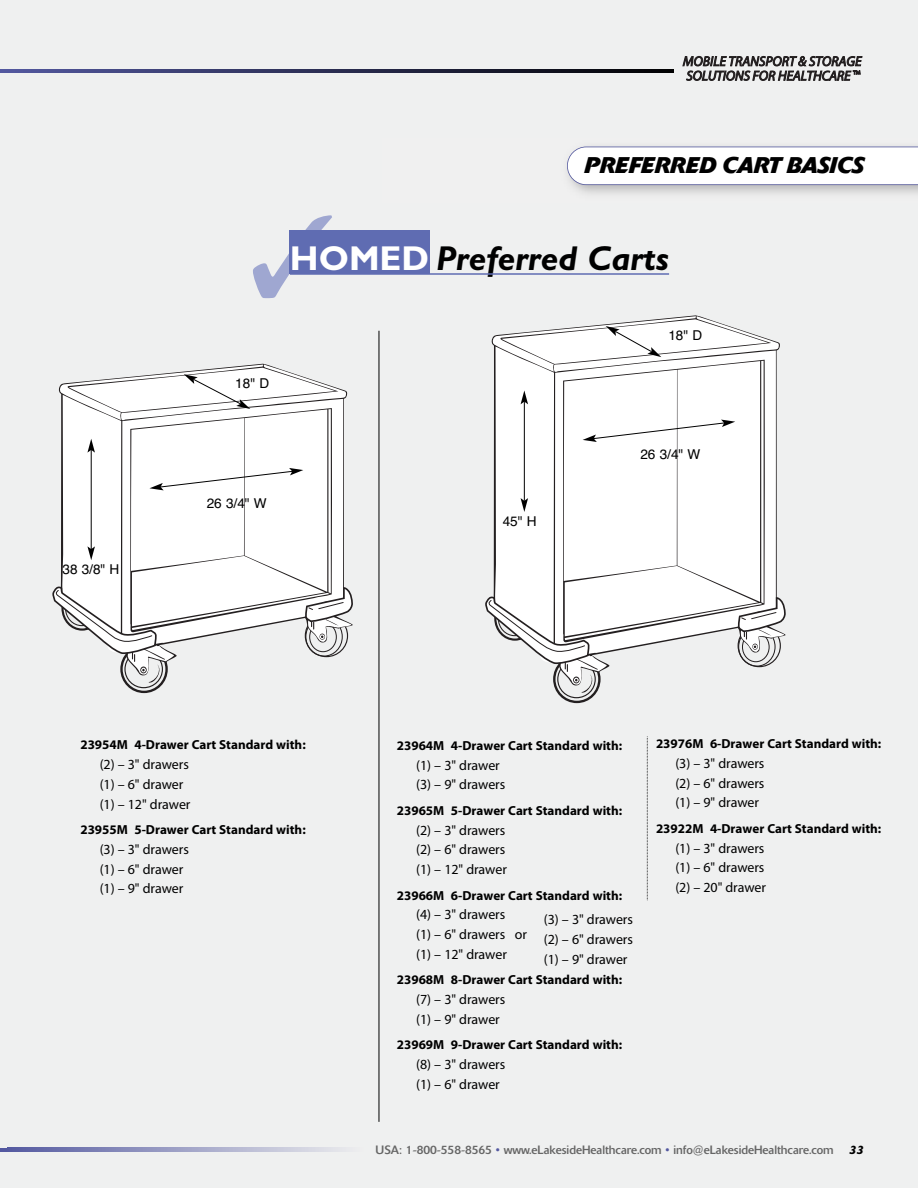
<style>
.page{position:relative;width:918px;height:1188px;background:#eff0f0}
.page>*{position:absolute;margin:0;border:0;box-sizing:border-box;transform-origin:0 0}
.t1{font:italic 700 34.65px "Gill Alt One";color:#000}
.t2{font:italic 700 22.5px "Delta";color:#000}
.t3{font:13.95px/19.6px "Myriad Pro";letter-spacing:-.005em;color:#000}
.t4{font:13.65px "Helvetica";color:#000}
.t5{font:700 13.2px "Myriad Pro";color:#000}
.t6{font:12px "Delta";color:#666}
.t7{font:italic 500 12px "Delta";color:#000}
.s1{color:#9fa7d1}
.s2{font-style:normal;color:#fff}
.s3{color:#5358a0}
</style>
<div class="page">
<svg style="left:0;top:1148px;width:7px;height:4px"></svg>
<svg style="left:7px;top:1148px;width:333px;height:4px"></svg>
<svg style="left:0;top:69px;width:673px;height:4px;background:#292c50"></svg>
<svg style="left:683px;top:56px;width:179px;height:25px"></svg>
<div style="left:124px;top:650px;width:39px;height:38px;border:1px solid #231f20;border-radius:50%"></div>
<div style="left:120px;top:645px;width:48px;height:48px;border:2px solid #231f20;border-radius:50%"></div>
<div style="left:557px;top:660px;width:39px;height:38px;border:1px solid #231f20;border-radius:50%"></div>
<div style="left:553px;top:655px;width:48px;height:48px;border:2px solid #231f20;border-radius:50%"></div>
<svg style="left:52px;top:365px;width:301px;height:318px"></svg>
<svg style="left:485px;top:316px;width:301px;height:377px"></svg>
<div style="left:567px;top:147px;width:351px;height:38px;background:#fff"></div>
<div style="left:290px;top:230px;width:140px;height:44px;background:#5f6cb2"></div>
<hr style="left:290px;top:273px;width:379px;height:2px;background:#5f6cb2">
<hr style="left:379px;top:331px;width:1px;height:791px;background:#000">
<svg style="left:647px;top:736px;width:1px;height:165px"></svg>
<h2 class="t2" style="left:584px;top:157px;width:281px">PREFERRED CART BASICS</h2>
<h1 class="t1" style="left:249px;top:245px;width:421px"><span class="s1">✓</span><span class="s2">HOMED</span> Preferred Carts</h1>
<p class="t4" style="left:235px;top:375px;width:35px">18" D</p>
<p class="t4" style="left:63px;top:561px;width:58px">38 3/8" H</p>
<p class="t4" style="left:207px;top:495px;width:61px">26 3/4" W</p>
<p class="t5" style="left:80px;top:740px;width:227px">23954M 4-Drawer Cart Standard with:</p>
<p class="t3" style="left:100px;top:756px;width:92px">(2) – 3" drawers (1) – 6" drawer (1) – 12" drawer</p>
<p class="t5" style="left:80px;top:825px;width:227px">23955M 5-Drawer Cart Standard with:</p>
<p class="t3" style="left:100px;top:840px;width:91px">(3) – 3" drawers (1) – 6" drawer (1) – 9" drawer</p>
<p class="t4" style="left:668px;top:327px;width:35px">18" D</p>
<p class="t4" style="left:503px;top:513px;width:35px">45" H</p>
<p class="t4" style="left:640px;top:447px;width:61px">26 3/4" W</p>
<p class="t5" style="left:397px;top:740px;width:227px">23964M 4-Drawer Cart Standard with:</p>
<p class="t3" style="left:416px;top:756px;width:91px">(1) – 3" drawer (3) – 9" drawers</p>
<p class="t5" style="left:397px;top:805px;width:227px">23965M 5-Drawer Cart Standard with:</p>
<p class="t3" style="left:416px;top:821px;width:92px;text-align:justify">(2) – 3" drawers (2) – 6" drawers (1) – 12" drawer</p>
<p class="t5" style="left:397px;top:890px;width:227px">23966M 6-Drawer Cart Standard with:</p>
<p class="t3" style="left:416px;top:906px;width:112px">(4) – 3" drawers<br>(1) – 6" drawers or (1) – 12" drawer</p>
<p class="t5" style="left:397px;top:975px;width:227px">23968M 8-Drawer Cart Standard with:</p>
<p class="t3" style="left:416px;top:990px;width:91px">(7) – 3" drawers (1) – 9" drawer</p>
<p class="t5" style="left:397px;top:1040px;width:227px">23969M 9-Drawer Cart Standard with:</p>
<p class="t3" style="left:416px;top:1055px;width:91px">(8) – 3" drawers (1) – 6" drawer</p>
<p class="t3" style="left:544px;top:911px;width:91px;text-align:justify">(3) – 3" drawers (2) – 6" drawers (1) – 9" drawer</p>
<p class="t5" style="left:656px;top:739px;width:227px">23976M 6-Drawer Cart Standard with:</p>
<p class="t3" style="left:675px;top:755px;width:91px;text-align:justify">(3) – 3" drawers (2) – 6" drawers (1) – 9" drawer</p>
<p class="t5" style="left:656px;top:824px;width:227px">23922M 4-Drawer Cart Standard with:</p>
<p class="t3" style="left:675px;top:839px;width:92px;text-align:justify">(1) – 3" drawers (1) – 6" drawers (2) – 20" drawer</p>
<p class="t6" style="left:375px;top:1145px;width:460px">USA: 1-800-558-8565 <span class="s3">•</span> www.eLakesideHealthcare.com <span class="s3">•</span> info@eLakesideHealthcare.com</p>
<p class="t7" style="left:849px;top:1145px;width:16px">33</p>
</div>
